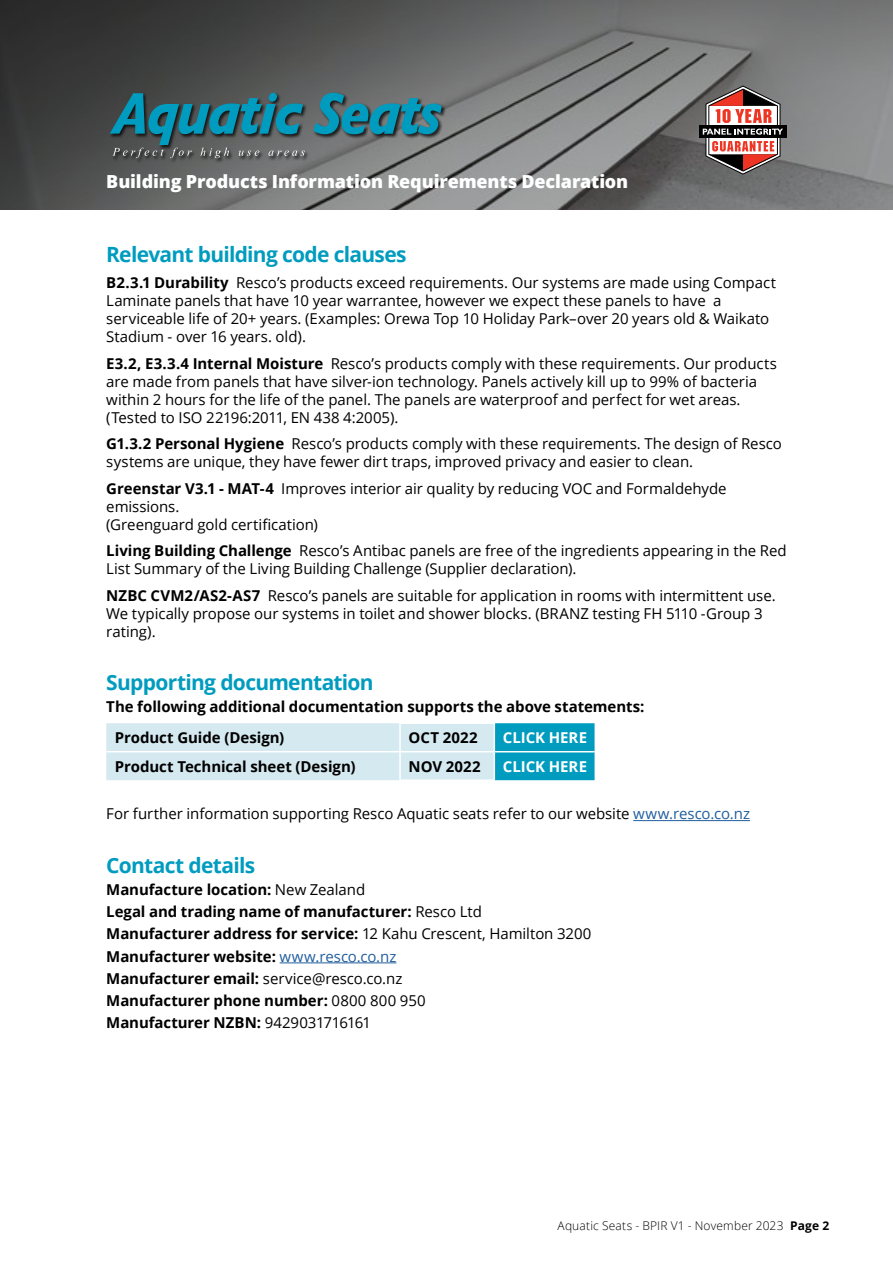
<style>
.page{position:relative;width:893px;height:1263px;background:#fff}
.page>*{position:absolute;margin:0;border:0;box-sizing:border-box;transform-origin:0 0}
.t1{font:700 21px "Open Sans";letter-spacing:-.035em;color:#009cbf}
.t2{font:800 18px "Open Sans";letter-spacing:-.01em;color:#fff}
.t3{font:15px/18px "Open Sans";letter-spacing:-.005em;color:#000}
.t4{font:700 15px/22.2px "Open Sans";letter-spacing:-.005em;color:#000}
.t5{font:700 15px "Open Sans";letter-spacing:-.005em;color:#fff}
.t6{font:300 12px "Open Sans";letter-spacing:.015em;color:#000}
.s1{font-weight:700}
.s2{color:#215e9e}
.s3{font-weight:400}
.s4{font-weight:400;color:#215e9e}
</style>
<div class="page">
<img style="left:0;top:0;width:893px;height:209px">
<div style="left:699px;top:126px;width:88px;height:12px;background:#000"></div>
<svg style="left:703px;top:86px;width:80px;height:88px"></svg>
<div style="left:110px;top:93px;width:336px;height:70px;background:#000;opacity:.75"></div>
<svg style="left:110px;top:93px;width:195px;height:65px;background:#396973"></svg>
<svg style="left:314px;top:93px;width:128px;height:41px;background:#307c8d"></svg>
<hr style="left:633px;top:820px;width:117px;height:1px;background:#215e9e">
<hr style="left:280px;top:962px;width:116px;height:1px;background:#215e9e">
<svg style="left:106px;top:723px;width:489px;height:57px;background:#acdae6"></svg>
<hr style="left:399px;top:779px;width:96px;height:2px;background:#fff">
<p class="t2" style="left:106px;top:168px;width:524px">Building Products Information Requirements Declaration</p>
<h1 class="t1" style="left:106px;top:239px;width:302px">Relevant building code clauses</h1>
<p class="t3" style="left:106px;top:273px;width:671px"><span class="s1">B2.3.1 Durability</span> Resco’s products exceed requirements. Our systems are made using Compact Laminate panels that have 10 year warrantee, however we expect these panels to have a serviceable life of 20+ years. (Examples: Orewa Top 10 Holiday Park–over 20 years old &amp; Waikato Stadium - over 16 years. old).</p>
<p class="t3" style="left:106px;top:354px;width:672px"><span class="s1">E3.2, E3.3.4 Internal Moisture</span> Resco’s products comply with these requirements. Our products are made from panels that have silver-ion technology. Panels actively kill up to 99% of bacteria within 2 hours for the life of the panel. The panels are waterproof and perfect for wet areas. (Tested to ISO 22196:2011, EN 438 4:2005).</p>
<p class="t3" style="left:106px;top:434px;width:677px"><span class="s1">G1.3.2 Personal Hygiene</span> Resco’s products comply with these requirements. The design of Resco systems are unique, they have fewer dirt traps, improved privacy and easier to clean.</p>
<p class="t3" style="left:106px;top:479px;width:622px"><span class="s1">Greenstar V3.1 - MAT-4</span> Improves interior air quality by reducing VOC and Formaldehyde emissions.<br>(Greenguard gold certification)</p>
<p class="t3" style="left:106px;top:541px;width:682px"><span class="s1">Living Building Challenge</span> Resco’s Antibac panels are free of the ingredients appearing in the Red<br>List Summary of the Living Building Challenge (Supplier declaration).</p>
<p class="t3" style="left:106px;top:586px;width:671px"><span class="s1">NZBC CVM2/AS2-AS7</span> Resco’s panels are suitable for application in rooms with intermittent use.<br>We typically propose our systems in toilet and shower blocks. (BRANZ testing FH 5110 -Group 3 rating).</p>
<h1 class="t1" style="left:106px;top:667px;width:269px">Supporting documentation</h1>
<p class="t4" style="left:115px;top:691px;width:531px;line-height:31px;text-indent:-9px">The following additional documentation supports the above statements:<br>Product Guide (Design)</p>
<p class="t4" style="left:409px;top:726px;width:71px">OCT 2022</p>
<p class="t5" style="left:503px;top:727px;width:86px">CLICK HERE</p>
<p class="t4" style="left:115px;top:755px;width:242px">Product Technical sheet (Design)</p>
<p class="t4" style="left:409px;top:755px;width:74px">NOV 2022</p>
<p class="t5" style="left:503px;top:756px;width:86px">CLICK HERE</p>
<p class="t3" style="left:106px;top:805px;width:645px">For further information supporting Resco Aquatic seats refer to our website <span class="s2">www.resco.co.nz</span></p>
<h1 class="t1" style="left:106px;top:850px;width:151px">Contact details</h1>
<p class="t4" style="left:106px;top:878px;width:487px">Manufacture location: <span class="s3">New Zealand<br></span>Legal and trading name of manufacturer: <span class="s3">Resco Ltd<br></span>Manufacturer address for service: <span class="s3">12 Kahu Crescent, Hamilton 3200<br></span>Manufacturer website: <span class="s4">www.resco.co.nz<br></span>Manufacturer email: <span class="s3">service@resco.co.nz<br></span>Manufacturer phone number: <span class="s3">0800 800 950<br></span>Manufacturer NZBN: <span class="s3">9429031716161</span></p>
<p class="t6" style="left:558px;top:1217px;width:273px">Aquatic Seats - BPIR V1 - November 2023 <span class="s1">Page 2</span></p>
</div>
